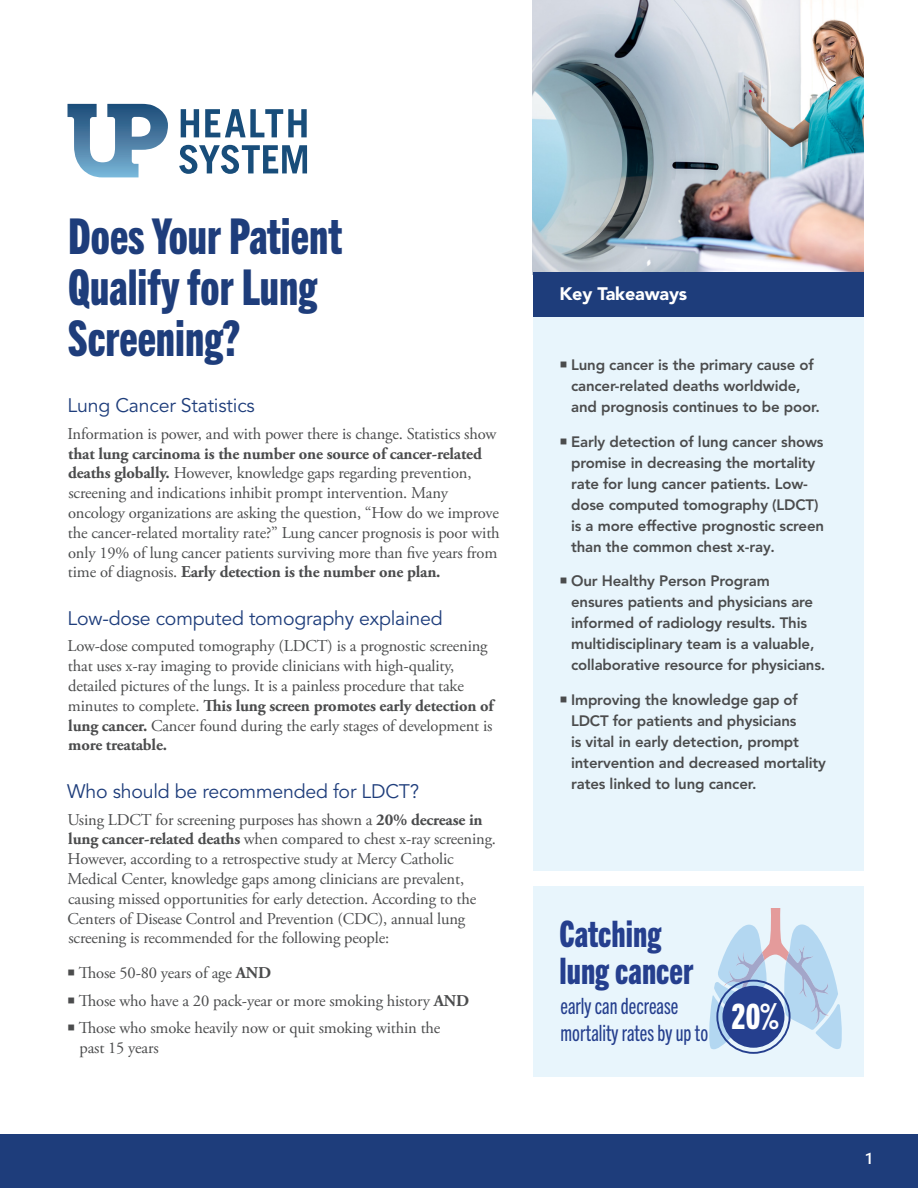
<style>
.page{position:relative;width:918px;height:1188px;background:#fff}
.page>*{position:absolute;margin:0;border:0;box-sizing:border-box;transform-origin:0 0}
.t1{font:49.5px/51px "Trade Gothic Next LT Pro Hv Cm";color:#1e3d7b}
.t2{font:36.6px "Trade Gothic Next LT Pro Hv Cm";color:#253f8e}
.t3{font:35.1px "Trade Gothic Next LT Pro Hv Cm";color:#fff}
.t4{font:22.5px/27px "Trade Gothic Next LT Pro Cm";color:#253f8e}
.Header_2{font:19.5px "Avenir LT Pro";letter-spacing:-.01em;color:#1e3d7b}
.Header_2-2{font:900 18px "Avenir LT Pro";letter-spacing:-.01em;color:#fff}
.Body_Copy{font:16.5px/19.8px "Adobe Garamond Pro";letter-spacing:-.01em;color:#4b4c4d}
.t5{font:500 15.75px "Roboto";color:#fff}
.Body_Copy-2{font:800 15px/21px "Avenir LT Pro";letter-spacing:-.01em;color:#4b4c4d}
.s1{font-weight:700}
</style>
<div class="page">
<div style="left:0;top:1134px;width:918px;height:54px;background:#1e3d7b"></div>
<div style="left:533px;top:65px;width:331px;height:806px;background:#e8f5fc"></div>
<img style="left:533px;top:0;width:331px;height:272px">
<div style="left:533px;top:886px;width:331px;height:191px;background:#e8f5fc"></div>
<svg style="left:709px;top:908px;width:133px;height:141px"></svg>
<div style="left:722px;top:986px;width:62px;height:62px;background:#253f8e;border-radius:50%"></div>
<div style="left:716px;top:980px;width:75px;height:74px;border:2px solid #253f8e;border-radius:50%"></div>
<div style="left:533px;top:272px;width:331px;height:45px;background:#1e3d7b"></div>
<svg style="left:181px;top:109px;width:18px;height:28px"></svg>
<svg style="left:205px;top:109px;width:102px;height:28px"></svg>
<svg style="left:179px;top:145px;width:128px;height:29px"></svg>
<svg style="left:68px;top:104px;width:100px;height:73px"></svg>
<p class="t1" style="left:68px;top:208px;width:276px">Does Your Patient<br>Qualify for Lung<br>Screening?</p>
<p class="Header_2" style="left:68px;top:394px;width:189px">Lung Cancer Statistics</p>
<p class="Body_Copy" style="left:67px;top:424px;width:434px">Information is power, and with power there is change. Statistics show <span class="s1">that lung carcinoma is the number one source of cancer-related deaths globally.</span> However, knowledge gaps regarding prevention, screening and indications inhibit prompt intervention. Many oncology organizations are asking the question, “How do we improve the cancer-related mortality rate?” Lung cancer prognosis is poor with only 19% of lung cancer patients surviving more than five years from time of diagnosis. <span class="s1">Early detection is the number one plan.</span></p>
<p class="Header_2" style="left:68px;top:607px;width:377px">Low-dose computed tomography explained</p>
<p class="Body_Copy" style="left:68px;top:637px;width:428px">Low-dose computed tomography (LDCT) is a prognostic screening that uses x-ray imaging to provide clinicians with high-quality, detailed pictures of the lungs. It is a painless procedure that take minutes to complete. <span class="s1">This lung screen promotes early detection of lung cancer.</span> Cancer found during the early stages of development is <span class="s1">more treatable.</span></p>
<p class="Header_2" style="left:67px;top:780px;width:354px">Who should be recommended for LDCT?</p>
<p class="Body_Copy" style="left:67px;top:810px;width:430px">Using LDCT for screening purposes has shown a <span class="s1">20% decrease in lung cancer-related deaths</span> when compared to chest x-ray screening.<br>However, according to a retrospective study at Mercy Catholic Medical Center, knowledge gaps among clinicians are prevalent, causing missed opportunities for early detection. According to the Centers of Disease Control and Prevention (CDC), annual lung screening is recommended for the following people:</p>
<p class="Body_Copy" style="left:67px;top:963px;width:205px">○ Those 50-80 years of age <span class="s1">AND</span></p>
<p class="Body_Copy" style="left:67px;top:991px;width:403px">○ Those who have a 20 pack-year or more smoking history <span class="s1">AND</span></p>
<p class="Body_Copy" style="left:79px;top:1019px;width:363px;text-indent:-12px">○ Those who smoke heavily now or quit smoking within the past 15 years</p>
<p class="Header_2-2" style="left:560px;top:283px;width:129px">Key Takeaways</p>
<p class="Body_Copy-2" style="left:571px;top:355px;width:250px;text-indent:-12px">○ Lung cancer is the primary cause of cancer-related deaths worldwide, and prognosis continues to be poor.</p>
<p class="Body_Copy-2" style="left:571px;top:431px;width:254px;text-indent:-12px">○ Early detection of lung cancer shows promise in decreasing the mortality rate for lung cancer patients. Low&shy;dose computed tomography (LDCT) is a more effective prognostic screen than the common chest x-ray.</p>
<p class="Body_Copy-2" style="left:571px;top:571px;width:256px;text-indent:-12px">○ Our Healthy Person Program ensures patients and physicians are informed of radiology results. This multidisciplinary team is a valuable, collaborative resource for physicians.</p>
<p class="Body_Copy-2" style="left:571px;top:689px;width:256px;text-indent:-12px">○ Improving the knowledge gap of LDCT for patients and physicians<br>is vital in early detection, prompt intervention and decreased mortality rates linked to lung cancer.</p>
<p class="t2" style="left:560px;top:910px;width:103px">Catching</p>
<p class="t2" style="left:560px;top:946px;width:135px">lung cancer</p>
<p class="t4" style="left:561px;top:991px;width:149px">early can decrease mortality rates by up to</p>
<p class="t3" style="left:731px;top:992px;width:49px">20%</p>
<p class="t5" style="left:865px;top:1148px;width:10px">1</p>
</div>
